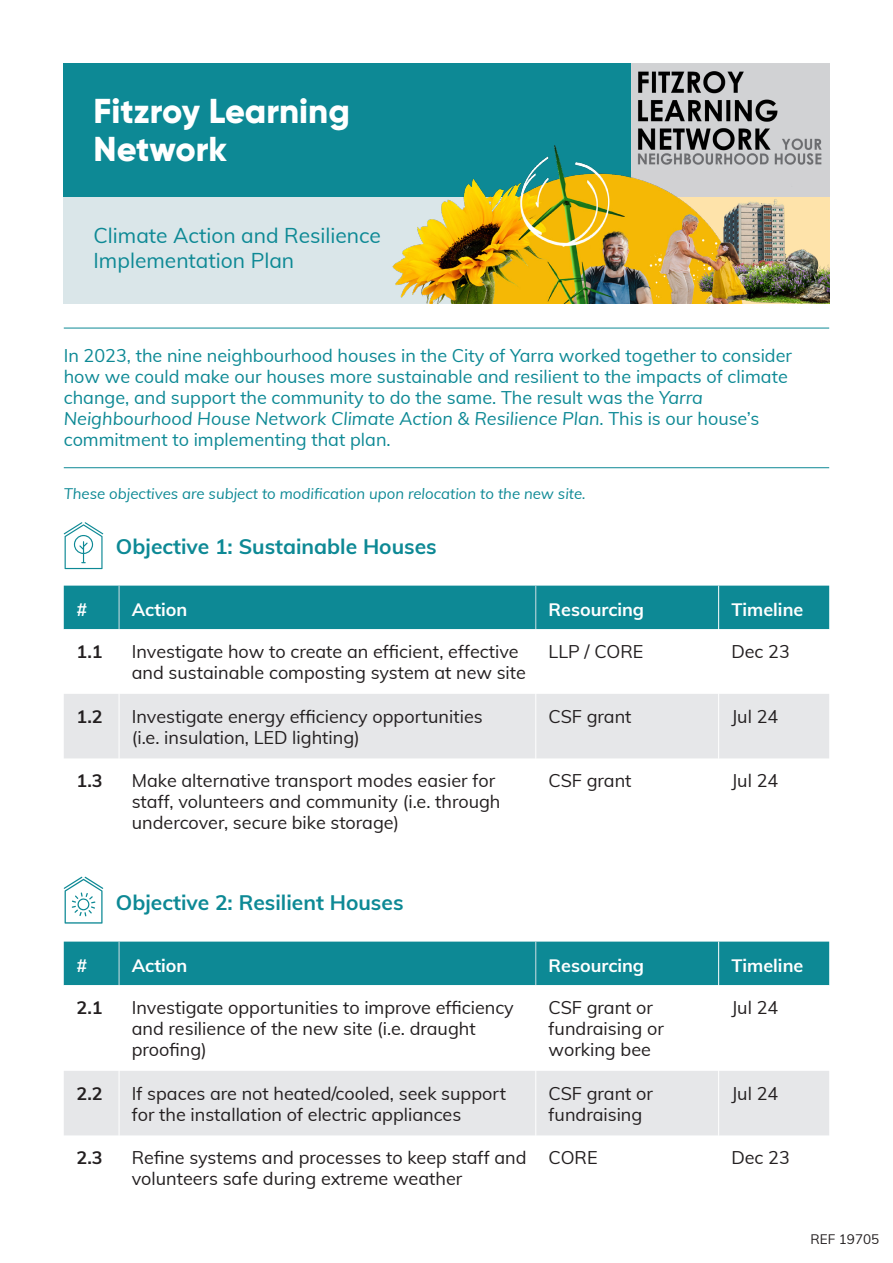
<style>
.page{position:relative;width:893px;height:1263px;background:#fff}
.page>*{position:absolute;margin:0;border:0;box-sizing:border-box;transform-origin:0 0}
.Heading_L1_23pt{font:800 34.5px/37.5px "Gilroy";color:#fff}
.Heading_L3{font:700 21px "Muli";color:#0d8995}
.Heading_L2{font:21px/25.5px "Muli";color:#0d8995}
.Body_copy{font:18px/21px "Muli";color:#231f20}
.Intro_text{font:18px/21px "Muli";color:#0d8995}
.Bullets_L1{font:18px/21px "Muli";color:#231f20}
.Table_heading{font:700 18px "Muli";color:#fff}
.Body_copy-2{font:700 18px "Muli";color:#231f20}
.Body_copy-3{font:italic 15px "Muli";color:#0d8995}
.Body_copy-4{font:13.5px "Muli";color:#231f20}
.s1{font-style:italic}
</style>
<div class="page">
<div style="left:64px;top:64px;width:765px;height:133px;background:#0d8995"></div>
<div style="left:64px;top:197px;width:510px;height:106px;background:#dae6e9"></div>
<hr style="left:64px;top:328px;width:765px;height:1px;background:#0d8995">
<hr style="left:64px;top:467px;width:765px;height:1px;background:#0d8995">
<svg style="left:64px;top:522px;width:39px;height:47px"></svg>
<div style="left:64px;top:586px;width:765px;height:43px;background:#0d8995"></div>
<svg style="left:64px;top:629px;width:765px;height:130px"></svg>
<div style="left:64px;top:694px;width:765px;height:64px;background:#e6e7e9"></div>
<hr style="left:119px;top:629px;width:1px;height:65px;background:#fff">
<hr style="left:535px;top:629px;width:1px;height:65px;background:#fff">
<hr style="left:119px;top:694px;width:1px;height:64px;background:#fff">
<hr style="left:535px;top:694px;width:1px;height:64px;background:#fff">
<hr style="left:119px;top:758px;width:1px;height:86px;background:#fff">
<hr style="left:535px;top:758px;width:1px;height:86px;background:#fff">
<hr style="left:718px;top:586px;width:1px;height:43px;background:#fff">
<hr style="left:718px;top:629px;width:1px;height:65px;background:#fff">
<hr style="left:718px;top:694px;width:1px;height:64px;background:#fff">
<hr style="left:718px;top:758px;width:1px;height:86px;background:#fff">
<hr style="left:119px;top:586px;width:1px;height:43px;background:#cfdee3">
<hr style="left:535px;top:586px;width:1px;height:43px;background:#cfdee3">
<svg style="left:64px;top:877px;width:39px;height:46px"></svg>
<div style="left:64px;top:941px;width:765px;height:44px;background:#0d8995"></div>
<svg style="left:64px;top:985px;width:765px;height:151px"></svg>
<div style="left:64px;top:1071px;width:765px;height:64px;background:#e6e7e9"></div>
<hr style="left:119px;top:985px;width:1px;height:86px;background:#fff">
<hr style="left:535px;top:985px;width:1px;height:86px;background:#fff">
<hr style="left:119px;top:1071px;width:1px;height:64px;background:#fff">
<hr style="left:535px;top:1071px;width:1px;height:64px;background:#fff">
<hr style="left:119px;top:1135px;width:1px;height:65px;background:#fff">
<hr style="left:535px;top:1135px;width:1px;height:65px;background:#fff">
<hr style="left:119px;top:941px;width:1px;height:44px;background:#cfdee3">
<hr style="left:718px;top:941px;width:1px;height:44px;background:#fff">
<hr style="left:718px;top:985px;width:1px;height:86px;background:#fff">
<hr style="left:718px;top:1071px;width:1px;height:64px;background:#fff">
<hr style="left:718px;top:1135px;width:1px;height:65px;background:#fff">
<hr style="left:535px;top:941px;width:1px;height:44px;background:#cfdee3">
<img style="left:631px;top:64px;width:198px;height:74px">
<img style="left:392px;top:138px;width:437px;height:165px">
<p class="Heading_L1_23pt" style="left:94px;top:92px;width:258px">Fitzroy Learning<br>Network</p>
<p class="Heading_L2" style="left:94px;top:221px;width:289px">Climate Action and Resilience<br>Implementation Plan</p>
<p class="Intro_text" style="left:64px;top:344px;width:730px">In 2023, the nine neighbourhood houses in the City of Yarra worked together to consider how we could make our houses more sustainable and resilient to the impacts of climate change, and support the community to do the same. The result was the <span class="s1">Yarra Neighbourhood House Network Climate Action &amp; Resilience Plan</span>. This is our house’s commitment to implementing that plan.</p>
<p class="Body_copy-3" style="left:64px;top:483px;width:523px">These objectives are subject to modification upon relocation to the new site.</p>
<p class="Heading_L3" style="left:116px;top:531px;width:322px">Objective 1: Sustainable Houses</p>
<p class="Table_heading" style="left:77px;top:597px;width:12px">#</p>
<p class="Table_heading" style="left:132px;top:597px;width:57px">Action</p>
<p class="Table_heading" style="left:549px;top:597px;width:97px">Resourcing</p>
<p class="Table_heading" style="left:731px;top:597px;width:74px">Timeline</p>
<p class="Body_copy-2" style="left:77px;top:638px;width:28px">1.1</p>
<p class="Body_copy" style="left:132px;top:640px;width:396px">Investigate how to create an efficient, effective and sustainable composting system at new site</p>
<p class="Body_copy" style="left:549px;top:640px;width:96px">LLP / CORE</p>
<p class="Body_copy" style="left:731px;top:640px;width:60px">Dec 23</p>
<p class="Body_copy-2" style="left:77px;top:703px;width:28px">1.2</p>
<p class="Body_copy" style="left:132px;top:705px;width:352px">Investigate energy efficiency opportunities (i.e. insulation, LED lighting)</p>
<p class="Body_copy" style="left:549px;top:705px;width:84px">CSF grant</p>
<p class="Body_copy" style="left:731px;top:705px;width:48px">Jul 24</p>
<p class="Body_copy-2" style="left:77px;top:767px;width:28px">1.3</p>
<p class="Body_copy" style="left:132px;top:769px;width:370px">Make alternative transport modes easier for staff, volunteers and community (i.e. through undercover, secure bike storage)</p>
<p class="Body_copy" style="left:549px;top:769px;width:84px">CSF grant</p>
<p class="Body_copy" style="left:731px;top:769px;width:48px">Jul 24</p>
<p class="Heading_L3" style="left:116px;top:887px;width:289px">Objective 2: Resilient Houses</p>
<p class="Table_heading" style="left:77px;top:953px;width:12px">#</p>
<p class="Table_heading" style="left:132px;top:953px;width:57px">Action</p>
<p class="Table_heading" style="left:549px;top:953px;width:97px">Resourcing</p>
<p class="Table_heading" style="left:731px;top:953px;width:73px">Timeline</p>
<p class="Body_copy-2" style="left:77px;top:994px;width:28px">2.1</p>
<p class="Bullets_L1" style="left:132px;top:996px;width:384px">Investigate opportunities to improve efficiency and resilience of the new site (i.e. draught proofing)</p>
<p class="Body_copy" style="left:549px;top:996px;width:117px">CSF grant or fundraising or working bee</p>
<p class="Body_copy" style="left:731px;top:996px;width:48px">Jul 24</p>
<p class="Body_copy-2" style="left:77px;top:1080px;width:28px">2.2</p>
<p class="Body_copy" style="left:132px;top:1082px;width:376px">If spaces are not heated/cooled, seek support for the installation of electric appliances</p>
<p class="Body_copy" style="left:549px;top:1082px;width:106px">CSF grant or fundraising</p>
<p class="Body_copy" style="left:731px;top:1082px;width:48px">Jul 24</p>
<p class="Body_copy-2" style="left:77px;top:1144px;width:28px">2.3</p>
<p class="Body_copy" style="left:132px;top:1146px;width:396px">Refine systems and processes to keep staff and volunteers safe during extreme weather</p>
<p class="Body_copy" style="left:549px;top:1146px;width:51px">CORE</p>
<p class="Body_copy" style="left:731px;top:1146px;width:60px">Dec 23</p>
<p class="Body_copy-4" style="left:810px;top:1229px;width:70px">REF 19705</p>
</div>
